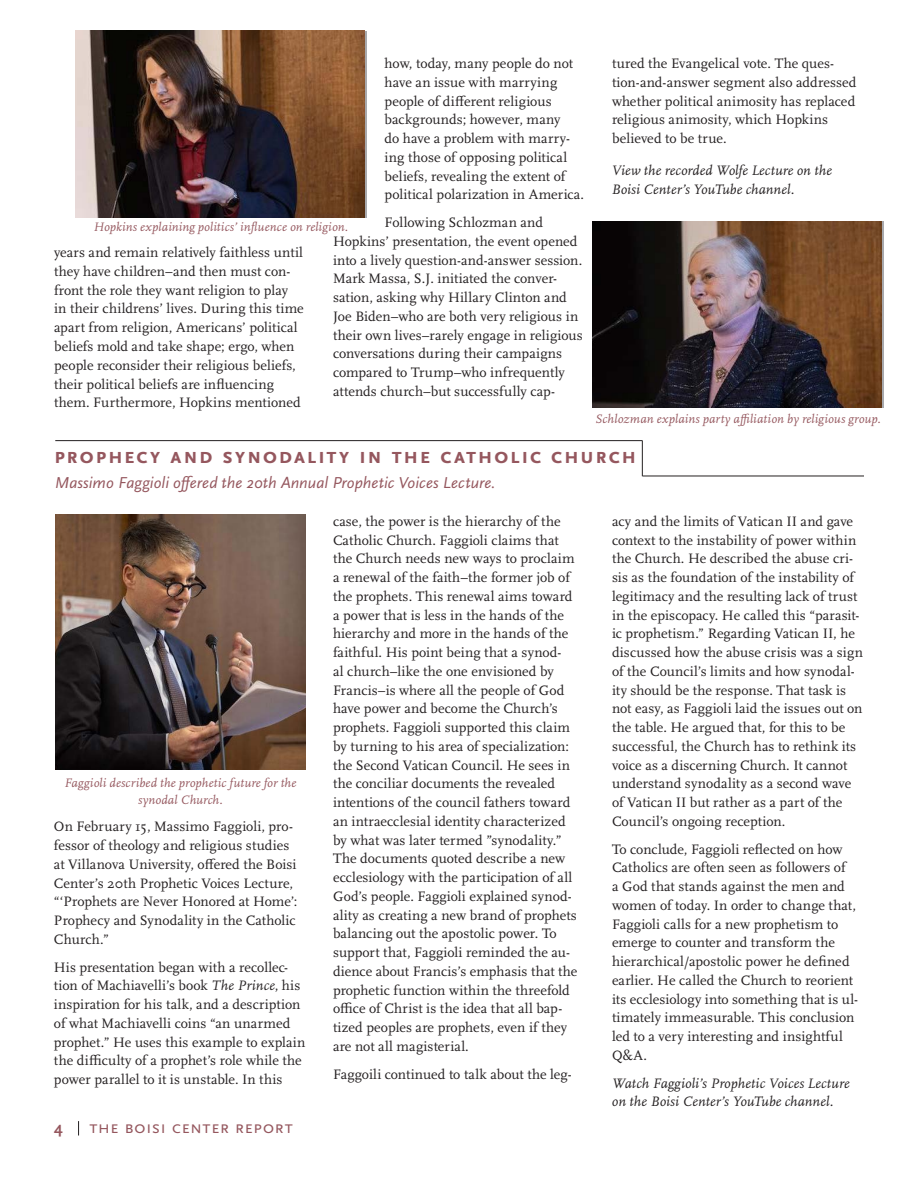
<style>
.page{position:relative;width:918px;height:1188px;background:#fff}
.page>*{position:absolute;margin:0;border:0;box-sizing:border-box;transform-origin:0 0}
.t1{font:700 22.5px "Scala Sans OT";letter-spacing:.055em;color:#95575e}
.t2{font:18px "Scala Sans OT";letter-spacing:.015em;color:#95575e}
.t3{font:italic 16.5px "Scala Sans OT";letter-spacing:.005em;color:#95575e}
.t4{font:700 16.5px "Scala Sans OT";color:#95575e}
.t5{font:14.25px/18.8px "Scala OT";letter-spacing:.01em;color:#231f20}
.t6{font:italic 14.25px/18.8px "Scala OT";letter-spacing:.01em;color:#231f20}
.t7{font:italic 12.75px/17.2px "Scala OT";letter-spacing:.015em;color:#95575e;text-align:center}
.s1{font-style:italic}
</style>
<div class="page">
<svg style="left:78px;top:1121px;width:1px;height:15px"></svg>
<hr style="left:643px;top:476px;width:221px;height:1px;background:#231f20">
<hr style="left:642px;top:441px;width:1px;height:35px;background:#231f20">
<hr style="left:55px;top:440px;width:588px;height:1px;background:#231f20">
<img style="left:55px;top:515px;width:250px;height:254px">
<img style="left:75px;top:31px;width:290px;height:186px">
<img style="left:592px;top:222px;width:290px;height:186px">
<p class="t5" style="left:385px;top:54px;width:201px">how, today, many people do not have an issue with marrying people of different religious backgrounds; however, many<br>do have a problem with marry&shy;ing those of opposing political beliefs, revealing the extent of political polarization in America.</p>
<p class="t5" style="left:333px;top:213px;width:251px;text-indent:52px">Following Schlozman and Hopkins’ presentation, the event opened into a lively question-and-answer session.<br>Mark Massa, S.J. initiated the conver&shy;sation, asking why Hillary Clinton and Joe Biden–who are both very religious in their own lives–rarely engage in religious conversations during their campaigns compared to Trump–who infrequently attends church–but successfully cap-</p>
<p class="t7" style="left:93px;top:219px;width:256px">Hopkins explaining politics’ influence on religion.</p>
<p class="t5" style="left:54px;top:244px;width:251px">years and remain relatively faithless until they have children–and then must con&shy;front the role they want religion to play in their childrens’ lives. During this time apart from religion, Americans’ political beliefs mold and take shape; ergo, when people reconsider their religious beliefs, their political beliefs are influencing them. Furthermore, Hopkins mentioned</p>
<p class="t5" style="left:612px;top:54px;width:246px">tured the Evangelical vote. The ques&shy;tion-and-answer segment also addressed whether political animosity has replaced religious animosity, which Hopkins believed to be true.</p>
<p class="t6" style="left:611px;top:162px;width:222px">View the recorded Wolfe Lecture on the<br>Boisi Center’s YouTube channel.</p>
<p class="t7" style="left:595px;top:410px;width:287px">Schlozman explains party affiliation by religious group.</p>
<h1 class="t1" style="left:54px;top:443px;width:584px">prophecy and synodality in the catholic church</h1>
<p class="t3" style="left:55px;top:474px;width:442px">Massimo Faggioli offered the 20th Annual Prophetic Voices Lecture.</p>
<p class="t7" style="left:64px;top:774px;width:233px">Faggioli described the prophetic future for the synodal Church.</p>
<p class="t5" style="left:54px;top:818px;width:245px">On February 15, Massimo Faggioli, pro&shy;fessor of theology and religious studies at Villanova University, offered the Boisi Center’s 20th Prophetic Voices Lecture, “‘Prophets are Never Honored at Home’:<br>Prophecy and Synodality in the Catholic Church.”</p>
<p class="t5" style="left:54px;top:958px;width:253px">His presentation began with a recollec&shy;tion of Machiavelli’s book <span class="s1">The Prince</span>, his inspiration for his talk, and a description of what Machiavelli coins “an unarmed prophet.” He uses this example to explain the difficulty of a prophet’s role while the power parallel to it is unstable. In this</p>
<p class="t4" style="left:54px;top:1119px;width:10px">4</p>
<p class="t2" style="left:89px;top:1118px;width:205px">the boisi center report</p>
<p class="t5" style="left:333px;top:512px;width:246px">case, the power is the hierarchy of the Catholic Church. Faggioli claims that the Church needs new ways to proclaim a renewal of the faith–the former job of the prophets. This renewal aims toward a power that is less in the hands of the hierarchy and more in the hands of the faithful. His point being that a synod-<br>al church–like the one envisioned by Francis–is where all the people of God have power and become the Church’s prophets. Faggioli supported this claim by turning to his area of specialization: the Second Vatican Council. He sees in the conciliar documents the revealed intentions of the council fathers toward an intraecclesial identity characterized by what was later termed ”synodality.” The documents quoted describe a new ecclesiology with the participation of all God’s people. Faggioli explained synod&shy;ality as creating a new brand of prophets balancing out the apostolic power. To support that, Faggioli reminded the au&shy;dience about Francis’s emphasis that the prophetic function within the threefold office of Christ is the idea that all bap&shy;tized peoples are prophets, even if they are not all magisterial.</p>
<p class="t5" style="left:333px;top:1065px;width:240px">Faggoili continued to talk about the leg-</p>
<p class="t5" style="left:612px;top:512px;width:252px">acy and the limits of Vatican II and gave context to the instability of power within the Church. He described the abuse cri&shy;sis as the foundation of the instability of legitimacy and the resulting lack of trust in the episcopacy. He called this “parasit&shy;ic prophetism.” Regarding Vatican II, he discussed how the abuse crisis was a sign of the Council’s limits and how synodal&shy;ity should be the response. That task is not easy, as Faggioli laid the issues out on the table. He argued that, for this to be successful, the Church has to rethink its voice as a discerning Church. It cannot understand synodality as a second wave of Vatican II but rather as a part of the Council’s ongoing reception.</p>
<p class="t5" style="left:612px;top:840px;width:248px">To conclude, Faggioli reflected on how Catholics are often seen as followers of<br>a God that stands against the men and women of today. In order to change that, Faggioli calls for a new prophetism to emerge to counter and transform the hierarchical/apostolic power he defined earlier. He called the Church to reorient its ecclesiology into something that is ul&shy;timately immeasurable. This conclusion led to a very interesting and insightful Q&amp;A.</p>
<p class="t6" style="left:612px;top:1074px;width:239px">Watch Faggioli’s Prophetic Voices Lecture on the Boisi Center’s YouTube channel.</p>
</div>
